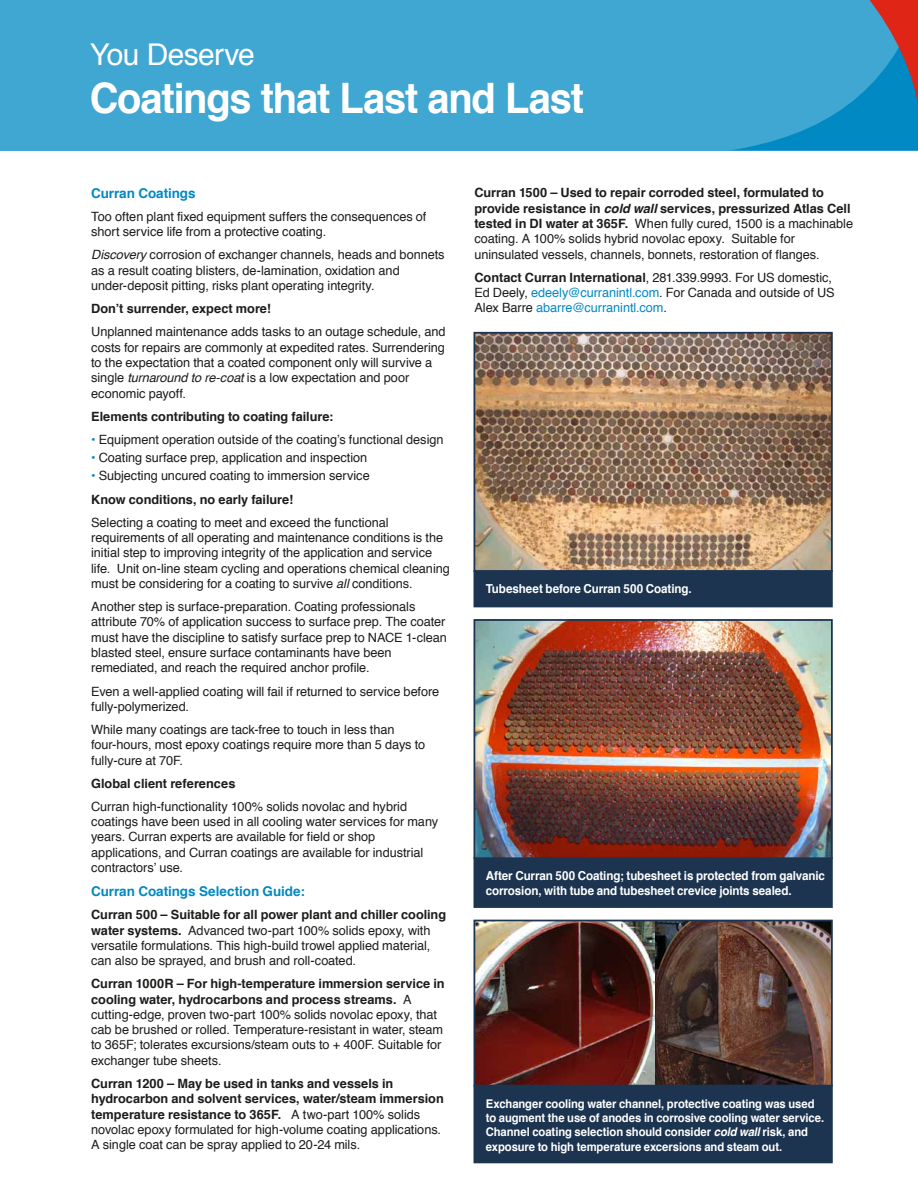
<style>
.page{position:relative;width:918px;height:1188px;background:#fff}
.page>*{position:absolute;margin:0;border:0;box-sizing:border-box;transform-origin:0 0}
.t1{font:700 42px "Helvetica";letter-spacing:-.03em;color:#fff;scale:.95 1}
.t2{font:30px "Helvetica";letter-spacing:-.025em;color:#fff}
.t3{font:700 13.5px "Helvetica";letter-spacing:-.005em;color:#0089c3}
.t4{font:12.75px/15.3px "Helvetica";letter-spacing:-.005em;color:#1c1c1a}
.t5{font:700 12.75px/15.3px "Helvetica";color:#1c1c1a}
.t6{font:700 12.3px/14.9px "Helvetica";letter-spacing:-.01em;color:#fff;scale:.94 1}
.t7{font:700 12px/14.4px "Helvetica";letter-spacing:-.01em;color:#fff;scale:.94 1}
.s1{font-style:italic}
.s2{color:#0089c3}
.s3{font-weight:700}
.s4{font-weight:400}
.s5{font-weight:700;font-style:italic}
</style>
<div class="page">
<div style="left:0;top:0;width:918px;height:150px;background:#40a6d2"></div>
<svg style="left:734px;top:0;width:184px;height:150px"></svg>
<div style="left:474px;top:857px;width:359px;height:51px;background:#1c3450;border:2px solid #1c3450"></div>
<img style="left:477px;top:622px;width:353px;height:234px">
<div style="left:474px;top:619px;width:359px;height:240px;border:2px solid #1c3450"></div>
<div style="left:474px;top:1085px;width:359px;height:78px;background:#1c3450"></div>
<img style="left:477px;top:923px;width:353px;height:160px">
<div style="left:474px;top:920px;width:359px;height:166px;border:2px solid #1c3450"></div>
<div style="left:474px;top:570px;width:359px;height:37px;background:#1c3450"></div>
<img style="left:477px;top:335px;width:353px;height:234px">
<div style="left:474px;top:332px;width:359px;height:240px;border:2px solid #1c3450"></div>
<h2 class="t2" style="left:90px;top:32px;width:167px">You Deserve</h2>
<h1 class="t1" style="left:90px;top:65px;width:522px">Coatings that Last and Last</h1>
<p class="t3" style="left:91px;top:182px;width:106px">Curran Coatings</p>
<p class="t4" style="left:91px;top:209px;width:337px">Too often plant fixed equipment suffers the consequences of short service life from a protective coating.</p>
<p class="t4" style="left:91px;top:248px;width:355px"><span class="s1">Discovery</span> corrosion of exchanger channels, heads and bonnets as a result coating blisters, de-lamination, oxidation and under-deposit pitting, risks plant operating integrity.</p>
<p class="t5" style="left:91px;top:301px;width:181px">Don’t surrender, expect more!</p>
<p class="t4" style="left:91px;top:325px;width:356px">Unplanned maintenance adds tasks to an outage schedule, and costs for repairs are commonly at expedited rates. Surrendering to the expectation that a coated component only will survive a single <span class="s1">turnaround to re-coat</span> is a low expectation and poor economic payoff.</p>
<p class="t5" style="left:91px;top:409px;width:244px">Elements contributing to coating failure:</p>
<p class="t4" style="left:91px;top:432px;width:354px"><span class="s2">•</span> Equipment operation outside of the coating’s functional design</p>
<p class="t4" style="left:91px;top:450px;width:278px"><span class="s2">•</span> Coating surface prep, application and inspection</p>
<p class="t4" style="left:91px;top:465px;width:280px;line-height:23.1px"><span class="s2">•</span> Subjecting uncured coating to immersion service<br><span class="s3">Know conditions, no early failure!</span></p>
<p class="t4" style="left:91px;top:515px;width:360px">Selecting a coating to meet and exceed the functional requirements of all operating and maintenance conditions is the initial step to improving integrity of the application and service life. Unit on-line steam cycling and operations chemical cleaning must be considering for a coating to survive <span class="s1">all</span> conditions.</p>
<p class="t4" style="left:91px;top:599px;width:357px">Another step is surface-preparation. Coating professionals attribute 70% of application success to surface prep. The coater must have the discipline to satisfy surface prep to NACE 1-clean blasted steel, ensure surface contaminants have been remediated, and reach the required anchor profile.</p>
<p class="t4" style="left:91px;top:684px;width:350px">Even a well-applied coating will fail if returned to service before fully-polymerized.</p>
<p class="t4" style="left:91px;top:722px;width:336px">While many coatings are tack-free to touch in less than four-hours, most epoxy coatings require more than 5 days to fully-cure at 70F.</p>
<p class="t5" style="left:91px;top:776px;width:146px">Global client references</p>
<p class="t4" style="left:91px;top:799px;width:349px">Curran high-functionality 100% solids novolac and hybrid coatings have been used in all cooling water services for many years. Curran experts are available for field or shop applications, and Curran coatings are available for industrial contractors’ use.</p>
<p class="t3" style="left:91px;top:880px;width:215px">Curran Coatings Selection Guide:</p>
<p class="t4" style="left:91px;top:908px;width:357px"><span class="s3">Curran 500 – Suitable for all power plant and chiller cooling water systems.</span> Advanced two-part 100% solids epoxy, with versatile formulations. This high-build trowel applied material, can also be sprayed, and brush and roll-coated.</p>
<p class="t4" style="left:91px;top:977px;width:355px"><span class="s3">Curran 1000R – For high-temperature immersion service in cooling water, hydrocarbons and process streams.</span> A cutting-edge, proven two-part 100% solids novolac epoxy, that cab be brushed or rolled. Temperature-resistant in water, steam to 365F; tolerates excursions/steam outs to + 400F. Suitable for exchanger tube sheets.</p>
<p class="t5" style="left:91px;top:1076px;width:354px">Curran 1200 – May be used in tanks and vessels in hydrocarbon and solvent services, water/steam immersion temperature resistance to 365F. <span class="s4">A two-part 100% solids novolac epoxy formulated for high-volume coating applications.<br>A single coat can be spray applied to 20-24 mils.</span></p>
<p class="t4" style="left:474px;top:186px;width:380px"><span class="s3">Curran 1500 – Used to repair corroded steel, formulated to provide resistance in</span> <span class="s5">cold wall</span> <span class="s3">services, pressurized Atlas Cell tested in DI water at 365F.</span> When fully cured, 1500 is a machinable coating. A 100% solids hybrid novolac epoxy. Suitable for uninsulated vessels, channels, bonnets, restoration of flanges.</p>
<p class="t4" style="left:474px;top:270px;width:362px"><span class="s3">Contact Curran International</span>, 281.339.9993. For US domestic,<br>Ed Deely, <span class="s2">edeely@curranintl.com</span>. For Canada and outside of US<br>Alex Barre <span class="s2">abarre@curranintl.com</span>.</p>
<p class="t6" style="left:486px;top:581px;width:221px">Tubesheet before Curran 500 Coating.</p>
<p class="t6" style="left:486px;top:869px;width:362px">After Curran 500 Coating; tubesheet is protected from galvanic corrosion, with tube and tubesheet crevice joints sealed.</p>
<p class="t7" style="left:486px;top:1096px;width:362px">Exchanger cooling water channel, protective coating was used to augment the use of anodes in corrosive cooling water service.<br>Channel coating selection should consider <span class="s1">cold wall</span> risk, and exposure to high temperature excersions and steam out.</p>
</div>
